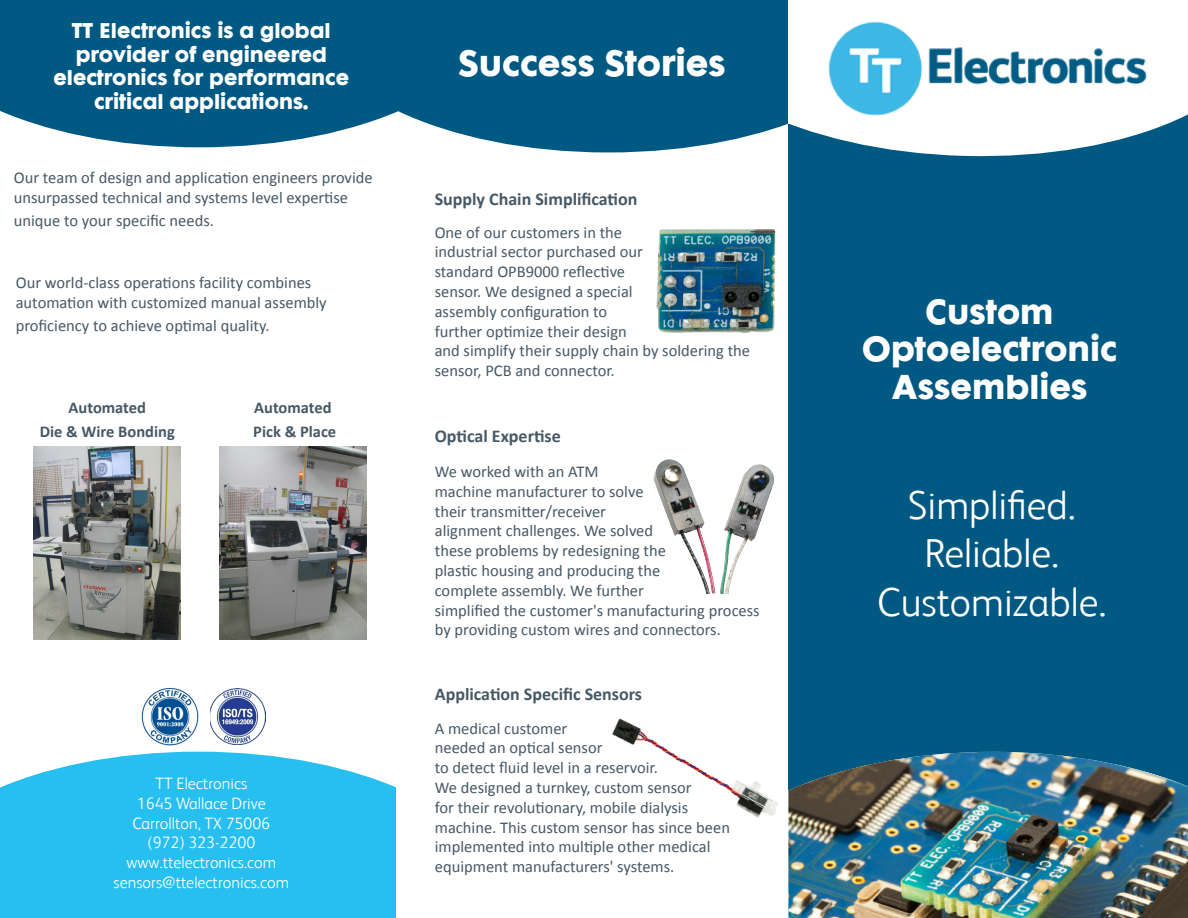
<style>
.page{position:relative;width:1188px;height:918px;background:#fff}
.page>*{position:absolute;margin:0;border:0;box-sizing:border-box;transform-origin:0 0}
.t1{font:300 40.5px "FS Albert";color:#fff}
.t2{font:700 33px "Fute PL Std";color:#fff}
.t3{font:700 31.5px "Fute PL Std";color:#fff}
.t4{font:700 19.5px "Fute PL Std";color:#fff}
.t5{font:700 18px "Calibri";color:#475865}
.t6{font:16.5px/19.8px "Calibri";color:#475865}
.t7{font:300 16.5px "FS Albert";color:#fff}
.t8{font:700 16.5px "Calibri";color:#475865}
</style>
<div class="page">
<div style="left:0;top:752px;width:396px;height:166px;background:#26bff0"></div>
<div style="left:788px;top:0;width:400px;height:918px;background:#005982"></div>
<img style="left:788px;top:752px;width:400px;height:166px">
<svg style="left:905px;top:0;width:283px;height:157px;fill:#fff"></svg>
<div style="left:0;top:0;width:311px;height:147px;background:#005982"></div>
<svg style="left:311px;top:0;width:594px;height:152px;background:#15678c"></svg>
<div style="left:788px;top:0;width:127px;height:118px;background:#fff"></div>
<img style="left:808px;top:0;width:361px;height:149px">
<div style="left:788px;top:115px;width:16px;height:9px;background:#fff"></div>
<img style="left:141px;top:687px;width:58px;height:59px">
<img style="left:210px;top:689px;width:56px;height:55px">
<img style="left:34px;top:447px;width:147px;height:192px">
<img style="left:219px;top:447px;width:147px;height:192px">
<img style="left:597px;top:149px;width:247px;height:184px">
<img style="left:653px;top:459px;width:120px;height:134px">
<img style="left:612px;top:718px;width:212px;height:163px">
<p class="t4" style="left:72px;top:17px;width:260px">TT Electronics is a global</p>
<p class="t4" style="left:76px;top:40px;width:253px">provider of engineered</p>
<p class="t4" style="left:53px;top:64px;width:297px">electronics for performance</p>
<p class="t4" style="left:94px;top:87px;width:216px">critical applications.</p>
<p class="t6" style="left:14px;top:168px;width:360px">Our team of design and application engineers provide unsurpassed technical and systems level expertise</p>
<p class="t6" style="left:14px;top:211px;width:202px">unique to your specific needs.</p>
<p class="t6" style="left:16px;top:273px;width:313px">Our world-class operations facility combines automation with customized manual assembly</p>
<p class="t6" style="left:16px;top:316px;width:255px">proficiency to achieve optimal quality.</p>
<p class="t8" style="left:69px;top:397px;width:79px">Automated</p>
<p class="t8" style="left:40px;top:421px;width:137px">Die &amp; Wire Bonding</p>
<p class="t8" style="left:254px;top:397px;width:79px">Automated</p>
<p class="t8" style="left:253px;top:421px;width:84px">Pick &amp; Place</p>
<p class="t7" style="left:155px;top:774px;width:93px">TT Electronics</p>
<p class="t7" style="left:137px;top:794px;width:130px">1645 Wallace Drive</p>
<p class="t7" style="left:132px;top:813px;width:139px">Carrollton, TX 75006</p>
<p class="t7" style="left:147px;top:833px;width:109px">(972) 323-2200</p>
<p class="t7" style="left:126px;top:853px;width:151px">www.ttelectronics.com</p>
<p class="t7" style="left:114px;top:873px;width:177px">sensors@ttelectronics.com</p>
<p class="t2" style="left:459px;top:40px;width:269px">Success Stories</p>
<p class="t5" style="left:435px;top:187px;width:204px">Supply Chain Simplification</p>
<p class="t6" style="left:435px;top:222px;width:189px">One of our customers in the</p>
<p class="t6" style="left:435px;top:242px;width:210px">industrial sector purchased our</p>
<p class="t6" style="left:435px;top:262px;width:192px">standard OPB9000 reflective</p>
<p class="t6" style="left:435px;top:282px;width:200px">sensor. We designed a special</p>
<p class="t6" style="left:435px;top:302px;width:174px">assembly configuration to</p>
<p class="t6" style="left:435px;top:321px;width:194px">further optimize their design</p>
<p class="t6" style="left:435px;top:341px;width:317px">and simplify their supply chain by soldering the sensor, PCB and connector.</p>
<p class="t5" style="left:435px;top:425px;width:128px">Optical Expertise</p>
<p class="t6" style="left:435px;top:462px;width:165px">We worked with an ATM</p>
<p class="t6" style="left:435px;top:481px;width:210px">machine manufacturer to solve</p>
<p class="t6" style="left:435px;top:501px;width:173px">their transmitter/receiver</p>
<p class="t6" style="left:435px;top:521px;width:220px">alignment challenges. We solved</p>
<p class="t6" style="left:435px;top:541px;width:233px">these problems by redesigning the</p>
<p class="t6" style="left:435px;top:561px;width:227px">plastic housing and producing the</p>
<p class="t6" style="left:435px;top:580px;width:211px">complete assembly. We further</p>
<p class="t6" style="left:435px;top:600px;width:326px">simplified the customer's manufacturing process by providing custom wires and connectors.</p>
<p class="t5" style="left:435px;top:682px;width:209px">Application Specific Sensors</p>
<p class="t6" style="left:435px;top:718px;width:134px">A medical customer</p>
<p class="t6" style="left:435px;top:738px;width:169px">needed an optical sensor</p>
<p class="t6" style="left:435px;top:758px;width:225px">to detect fluid level in a reservoir.</p>
<p class="t6" style="left:435px;top:778px;width:258px">We designed a turnkey, custom sensor</p>
<p class="t6" style="left:435px;top:797px;width:255px">for their revolutionary, mobile dialysis</p>
<p class="t6" style="left:435px;top:817px;width:297px">machine. This custom sensor has since been implemented into multiple other medical equipment manufacturers' systems.</p>
<p class="t3" style="left:925px;top:289px;width:130px">Custom</p>
<p class="t3" style="left:862px;top:326px;width:257px">Optoelectronic</p>
<p class="t3" style="left:891px;top:364px;width:197px">Assemblies</p>
<p class="t1" style="left:908px;top:481px;width:170px">Simplified.</p>
<p class="t1" style="left:925px;top:530px;width:136px">Reliable.</p>
<p class="t1" style="left:877px;top:579px;width:231px">Customizable.</p>
</div>
